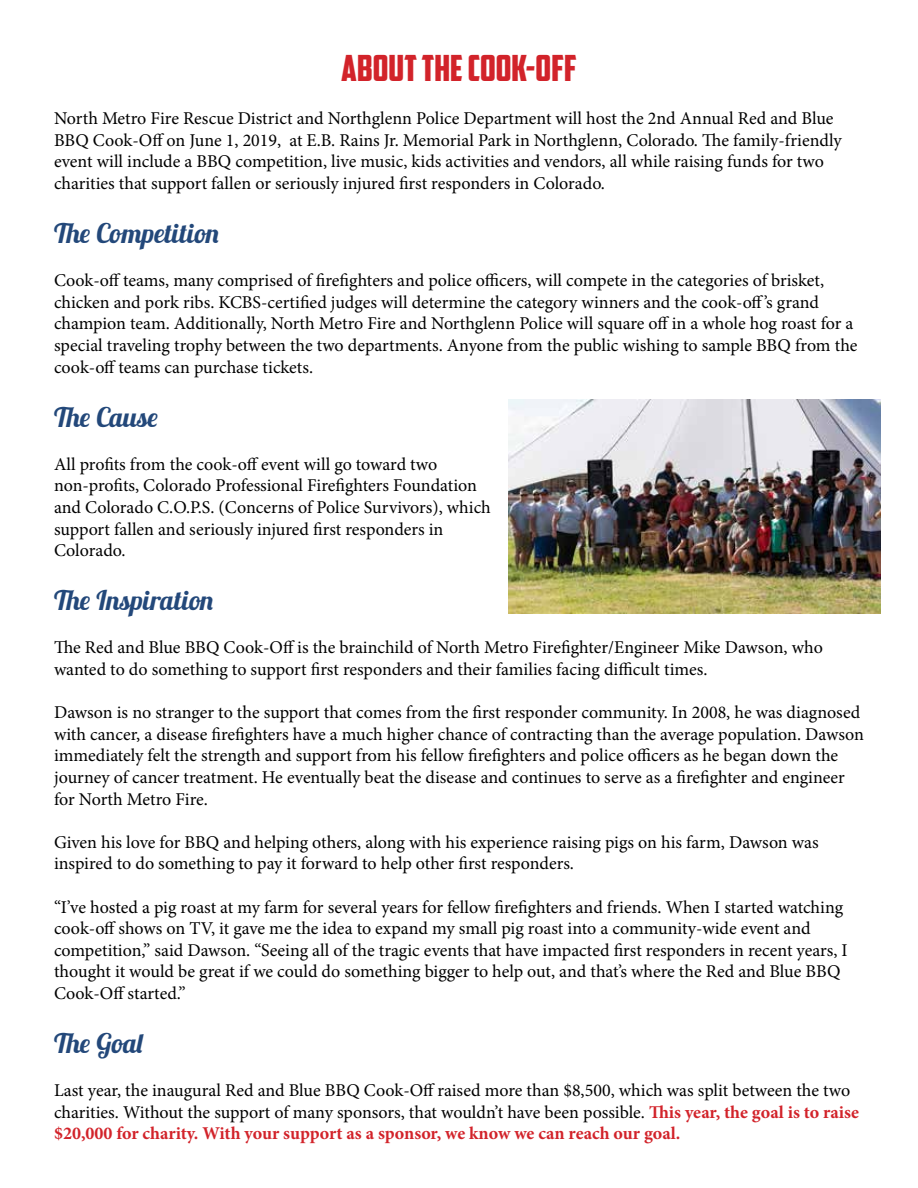
<style>
.page{position:relative;width:918px;height:1188px;background:#fff}
.page>*{position:absolute;margin:0;border:0;box-sizing:border-box;transform-origin:0 0}
.t1{font:36px "American Captain";color:#d2232a}
.t2{font:27px "Lobster 1.3";color:#23487a}
.t3{font:18px/21.6px "Minion Pro";color:#000}
.s1{font-weight:700;color:#d2232a}
</style>
<div class="page">
<img style="left:509px;top:400px;width:371px;height:213px">
<h1 class="t1" style="left:341px;top:46px;width:237px">ABOUT THE COOK-OFF</h1>
<p class="t3" style="left:54px;top:108px;width:789px">North Metro Fire Rescue District and Northglenn Police Department will host the 2nd Annual Red and Blue BBQ Cook-Off on June 1, 2019, at E.B. Rains Jr. Memorial Park in Northglenn, Colorado. The family-friendly event will include a BBQ competition, live music, kids activities and vendors, all while raising funds for two charities that support fallen or seriously injured first responders in Colorado.</p>
<h2 class="t2" style="left:54px;top:216px;width:167px">The Competition</h2>
<p class="t3" style="left:54px;top:270px;width:805px">Cook-off teams, many comprised of firefighters and police officers, will compete in the categories of brisket, chicken and pork ribs. KCBS-certified judges will determine the category winners and the cook-off’s grand champion team. Additionally, North Metro Fire and Northglenn Police will square off in a whole hog roast for a special traveling trophy between the two departments. Anyone from the public wishing to sample BBQ from the cook-off teams can purchase tickets.</p>
<h2 class="t2" style="left:54px;top:400px;width:106px">The Cause</h2>
<p class="t3" style="left:54px;top:453px;width:438px">All profits from the cook-off event will go toward two non-profits, Colorado Professional Firefighters Foundation and Colorado C.O.P.S. (Concerns of Police Survivors), which support fallen and seriously injured first responders in Colorado.</p>
<h2 class="t2" style="left:54px;top:583px;width:161px">The Inspiration</h2>
<p class="t3" style="left:54px;top:637px;width:770px">The Red and Blue BBQ Cook-Off is the brainchild of North Metro Firefighter/Engineer Mike Dawson, who wanted to do something to support first responders and their families facing difficult times.</p>
<p class="t3" style="left:54px;top:702px;width:811px">Dawson is no stranger to the support that comes from the first responder community. In 2008, he was diagnosed with cancer, a disease firefighters have a much higher chance of contracting than the average population. Dawson immediately felt the strength and support from his fellow firefighters and police officers as he began down the journey of cancer treatment. He eventually beat the disease and continues to serve as a firefighter and engineer for North Metro Fire.</p>
<p class="t3" style="left:54px;top:831px;width:766px">Given his love for BBQ and helping others, along with his experience raising pigs on his farm, Dawson was inspired to do something to pay it forward to help other first responders.</p>
<p class="t3" style="left:54px;top:896px;width:795px">“I’ve hosted a pig roast at my farm for several years for fellow firefighters and friends. When I started watching cook-off shows on TV, it gave me the idea to expand my small pig roast into a community-wide event and competition,” said Dawson. “Seeing all of the tragic events that have impacted first responders in recent years, I thought it would be great if we could do something bigger to help out, and that’s where the Red and Blue BBQ Cook-Off started.”</p>
<h2 class="t2" style="left:54px;top:1026px;width:92px">The Goal</h2>
<p class="t3" style="left:54px;top:1080px;width:807px">Last year, the inaugural Red and Blue BBQ Cook-Off raised more than $8,500, which was split between the two charities. Without the support of many sponsors, that wouldn’t have been possible. <span class="s1">This year, the goal is to raise $20,000 for charity. With your support as a sponsor, we know we can reach our goal.</span></p>
</div>
